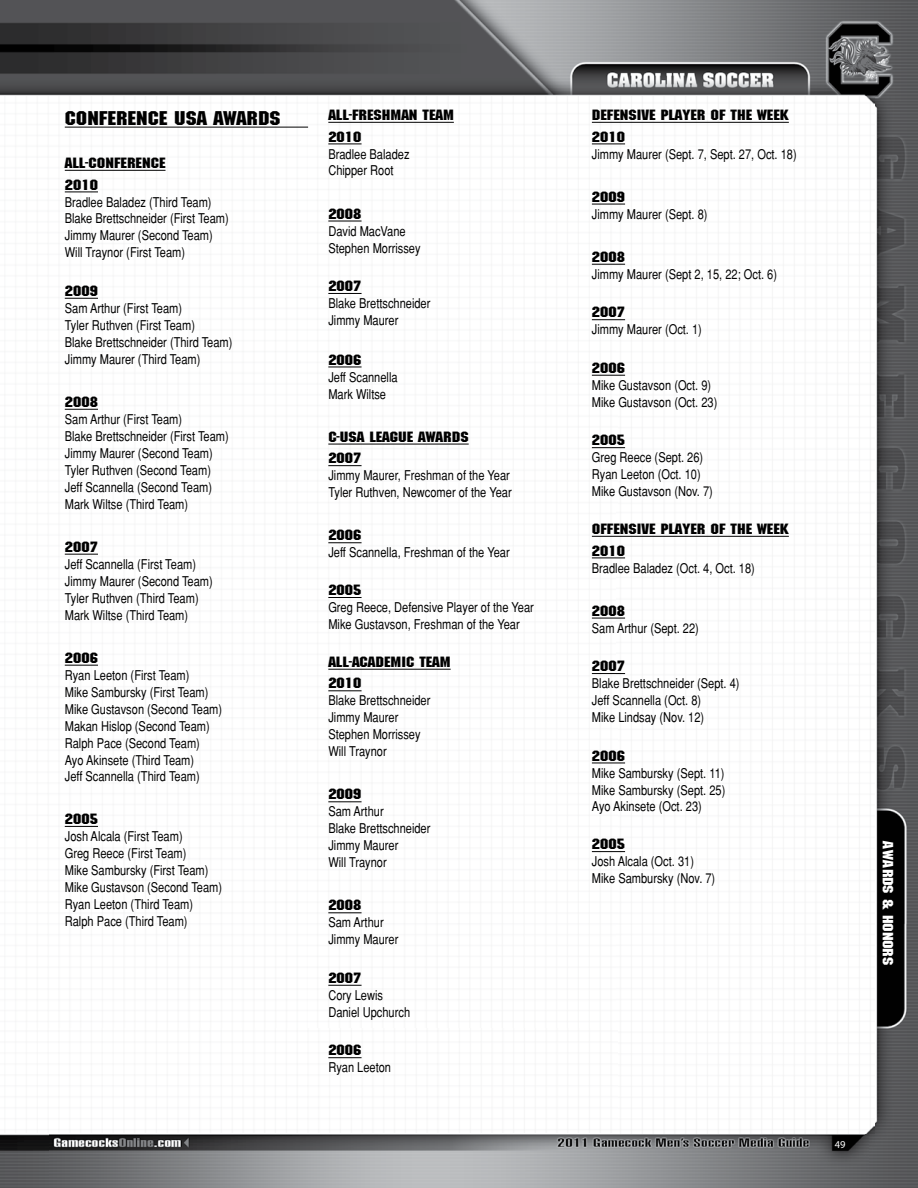
<style>
.page{position:relative;width:918px;height:1188px;background:#fff}
.page>*{position:absolute;margin:0;border:0;box-sizing:border-box;transform-origin:0 0}
.t1{font:24px "ATROX";color:#000}
.t2{font:18px/21.6px "ATROX";color:#000}
.t3{font:18px "ATROX";color:#fff}
.t4{font:condensed 13.5px/17px "Helvetica";color:#000}
.t5{font:10.5px "Myriad Pro";color:#fff}
</style>
<div class="page">
<img style="left:0;top:0;width:918px;height:102px">
<img style="left:0;top:1134px;width:50px;height:54px">
<img style="left:868px;top:102px;width:50px;height:1086px">
<img style="left:50px;top:1133px;width:818px;height:55px">
<img style="left:0;top:96px;width:874px;height:1037px">
<hr style="left:65px;top:127px;width:243px;height:1px;background:#000">
<hr style="left:65px;top:170px;width:101px;height:1px;background:#000">
<hr style="left:65px;top:192px;width:33px;height:1px;background:#000">
<hr style="left:65px;top:298px;width:33px;height:1px;background:#000">
<hr style="left:65px;top:409px;width:33px;height:1px;background:#000">
<hr style="left:65px;top:554px;width:33px;height:1px;background:#000">
<hr style="left:65px;top:665px;width:33px;height:1px;background:#000">
<hr style="left:65px;top:826px;width:33px;height:1px;background:#000">
<hr style="left:328px;top:122px;width:126px;height:1px;background:#000">
<hr style="left:328px;top:144px;width:34px;height:1px;background:#000">
<hr style="left:328px;top:221px;width:34px;height:1px;background:#000">
<hr style="left:328px;top:293px;width:34px;height:1px;background:#000">
<hr style="left:328px;top:367px;width:34px;height:1px;background:#000">
<hr style="left:328px;top:444px;width:141px;height:1px;background:#000">
<hr style="left:328px;top:465px;width:34px;height:1px;background:#000">
<hr style="left:328px;top:543px;width:34px;height:1px;background:#000">
<hr style="left:328px;top:597px;width:34px;height:1px;background:#000">
<hr style="left:328px;top:669px;width:123px;height:1px;background:#000">
<hr style="left:328px;top:691px;width:34px;height:1px;background:#000">
<hr style="left:328px;top:802px;width:34px;height:1px;background:#000">
<hr style="left:328px;top:913px;width:34px;height:1px;background:#000">
<hr style="left:328px;top:985px;width:34px;height:1px;background:#000">
<hr style="left:328px;top:1057px;width:34px;height:1px;background:#000">
<hr style="left:592px;top:122px;width:197px;height:1px;background:#000">
<hr style="left:592px;top:144px;width:33px;height:1px;background:#000">
<hr style="left:592px;top:204px;width:33px;height:1px;background:#000">
<hr style="left:592px;top:264px;width:33px;height:1px;background:#000">
<hr style="left:592px;top:319px;width:33px;height:1px;background:#000">
<hr style="left:592px;top:375px;width:33px;height:1px;background:#000">
<hr style="left:592px;top:447px;width:33px;height:1px;background:#000">
<hr style="left:592px;top:536px;width:197px;height:1px;background:#000">
<hr style="left:592px;top:558px;width:33px;height:1px;background:#000">
<hr style="left:592px;top:618px;width:33px;height:1px;background:#000">
<hr style="left:592px;top:673px;width:33px;height:1px;background:#000">
<hr style="left:592px;top:763px;width:33px;height:1px;background:#000">
<hr style="left:592px;top:851px;width:33px;height:1px;background:#000">
<h1 class="t1" style="left:65px;top:106px;width:217px">conference usa awarDs</h1>
<h2 class="t2" style="left:65px;top:152px;width:102px">all-conference<br>2010</h2>
<p class="t4" style="left:65px;top:193px;width:166px">Bradlee Baladez (Third Team)<br>Blake Brettschneider (First Team)<br>Jimmy Maurer (Second Team)<br>Will Traynor (First Team)</p>
<h2 class="t2" style="left:65px;top:280px;width:35px">2009</h2>
<p class="t4" style="left:65px;top:300px;width:169px">Sam Arthur (First Team)<br>Tyler Ruthven (First Team)<br>Blake Brettschneider (Third Team)<br>Jimmy Maurer (Third Team)</p>
<h2 class="t2" style="left:65px;top:391px;width:35px">2008</h2>
<p class="t4" style="left:65px;top:411px;width:166px">Sam Arthur (First Team)<br>Blake Brettschneider (First Team)<br>Jimmy Maurer (Second Team)<br>Tyler Ruthven (Second Team)<br>Jeff Scannella (Second Team)<br>Mark Wiltse (Third Team)</p>
<h2 class="t2" style="left:65px;top:536px;width:35px">2007</h2>
<p class="t4" style="left:65px;top:555px;width:150px">Jeff Scannella (First Team)<br>Jimmy Maurer (Second Team)<br>Tyler Ruthven (Third Team)<br>Mark Wiltse (Third Team)</p>
<h2 class="t2" style="left:65px;top:647px;width:35px">2006</h2>
<p class="t4" style="left:65px;top:666px;width:159px">Ryan Leeton (First Team)<br>Mike Sambursky (First Team)<br>Mike Gustavson (Second Team)<br>Makan Hislop (Second Team)<br>Ralph Pace (Second Team)<br>Ayo Akinsete (Third Team)<br>Jeff Scannella (Third Team)</p>
<h2 class="t2" style="left:65px;top:808px;width:35px">2005</h2>
<p class="t4" style="left:65px;top:828px;width:159px">Josh Alcala (First Team)<br>Greg Reece (First Team)<br>Mike Sambursky (First Team)<br>Mike Gustavson (Second Team)<br>Ryan Leeton (Third Team)<br>Ralph Pace (Third Team)</p>
<h2 class="t2" style="left:328px;top:104px;width:127px">all-freshman team<br>2010</h2>
<p class="t4" style="left:328px;top:145px;width:83px">Bradlee Baladez<br>Chipper Root</p>
<h2 class="t2" style="left:328px;top:203px;width:35px">2008</h2>
<p class="t4" style="left:328px;top:222px;width:94px">David MacVane<br>Stephen Morrissey</p>
<h2 class="t2" style="left:328px;top:275px;width:35px">2007</h2>
<p class="t4" style="left:328px;top:295px;width:104px">Blake Brettschneider<br>Jimmy Maurer</p>
<h2 class="t2" style="left:328px;top:349px;width:35px">2006</h2>
<p class="t4" style="left:328px;top:368px;width:71px">Jeff Scannella<br>Mark Wiltse</p>
<h2 class="t2" style="left:328px;top:426px;width:142px">c-usa league awarDs<br>2007</h2>
<p class="t4" style="left:328px;top:467px;width:185px">Jimmy Maurer, Freshman of the Year<br>Tyler Ruthven, Newcomer of the Year</p>
<h2 class="t2" style="left:328px;top:525px;width:35px">2006</h2>
<p class="t4" style="left:328px;top:544px;width:183px">Jeff Scannella, Freshman of the Year</p>
<h2 class="t2" style="left:328px;top:579px;width:35px">2005</h2>
<p class="t4" style="left:328px;top:599px;width:207px">Greg Reece, Defensive Player of the Year<br>Mike Gustavson, Freshman of the Year</p>
<h2 class="t2" style="left:328px;top:651px;width:124px">all-acaDemic team<br>2010</h2>
<p class="t4" style="left:328px;top:692px;width:104px">Blake Brettschneider<br>Jimmy Maurer<br>Stephen Morrissey<br>Will Traynor</p>
<h2 class="t2" style="left:328px;top:784px;width:35px">2009</h2>
<p class="t4" style="left:328px;top:803px;width:104px">Sam Arthur<br>Blake Brettschneider<br>Jimmy Maurer<br>Will Traynor</p>
<h2 class="t2" style="left:328px;top:895px;width:35px">2008</h2>
<p class="t4" style="left:328px;top:914px;width:72px">Sam Arthur<br>Jimmy Maurer</p>
<h2 class="t2" style="left:328px;top:967px;width:35px">2007</h2>
<p class="t4" style="left:328px;top:987px;width:83px">Cory Lewis<br>Daniel Upchurch</p>
<h2 class="t2" style="left:328px;top:1040px;width:35px">2006</h2>
<p class="t4" style="left:328px;top:1059px;width:64px">Ryan Leeton</p>
<h2 class="t2" style="left:592px;top:104px;width:198px">Defensive PlaYer of the week<br>2010</h2>
<p class="t4" style="left:592px;top:145px;width:206px">Jimmy Maurer (Sept. 7, Sept. 27, Oct. 18)</p>
<h2 class="t2" style="left:592px;top:186px;width:35px">2009</h2>
<p class="t4" style="left:592px;top:205px;width:117px">Jimmy Maurer (Sept. 8)</p>
<h2 class="t2" style="left:592px;top:246px;width:35px">2008</h2>
<p class="t4" style="left:592px;top:265px;width:187px">Jimmy Maurer (Sept 2, 15, 22; Oct. 6)</p>
<h2 class="t2" style="left:592px;top:302px;width:35px">2007</h2>
<p class="t4" style="left:592px;top:321px;width:112px">Jimmy Maurer (Oct. 1)</p>
<h2 class="t2" style="left:592px;top:357px;width:35px">2006</h2>
<p class="t4" style="left:592px;top:376px;width:127px">Mike Gustavson (Oct. 9)<br>Mike Gustavson (Oct. 23)</p>
<h2 class="t2" style="left:592px;top:429px;width:35px">2005</h2>
<p class="t4" style="left:592px;top:449px;width:123px">Greg Reece (Sept. 26)<br>Ryan Leeton (Oct. 10)<br>Mike Gustavson (Nov. 7)</p>
<h2 class="t2" style="left:592px;top:518px;width:198px">offensive PlaYer of the week<br>2010</h2>
<p class="t4" style="left:592px;top:559px;width:165px">Bradlee Baladez (Oct. 4, Oct. 18)</p>
<h2 class="t2" style="left:592px;top:600px;width:35px">2008</h2>
<p class="t4" style="left:592px;top:619px;width:109px">Sam Arthur (Sept. 22)</p>
<h2 class="t2" style="left:592px;top:655px;width:35px">2007</h2>
<p class="t4" style="left:592px;top:675px;width:149px">Blake Brettschneider (Sept. 4)<br>Jeff Scannella (Oct. 8)<br>Mike Lindsay (Nov. 12)</p>
<h2 class="t2" style="left:592px;top:745px;width:35px">2006</h2>
<p class="t4" style="left:592px;top:764px;width:135px;text-align:justify">Mike Sambursky (Sept. 11)<br>Mike Sambursky (Sept. 25)<br>Ayo Akinsete (Oct. 23)</p>
<h2 class="t2" style="left:592px;top:833px;width:35px">2005</h2>
<p class="t4" style="left:592px;top:853px;width:125px">Josh Alcala (Oct. 31)<br>Mike Sambursky (Nov. 7)</p>
<h2 class="t3" style="left:897px;top:841px;width:125px;rotate:90deg">awards &amp; honors</h2>
<p class="t5" style="left:835px;top:1138px;width:12px">49</p>
</div>
